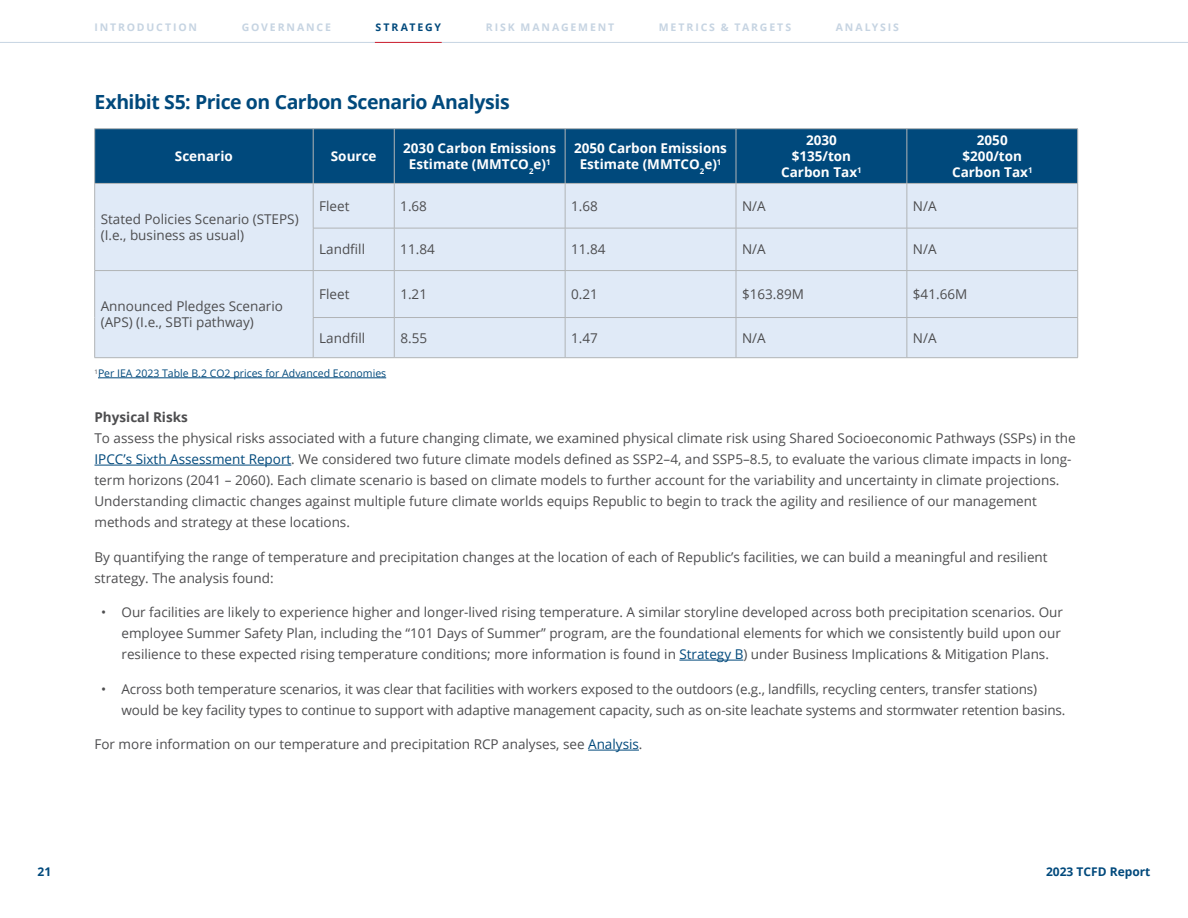
<style>
.page{position:relative;width:1188px;height:918px;background:#fff}
.page>*{position:absolute;margin:0;border:0;box-sizing:border-box;transform-origin:0 0}
.t1{font:700 19.5px "Open Sans";letter-spacing:-.025em;color:#00497c}
.t2{font:13.5px/21px "Open Sans";color:#4d4d4f}
.t3{font:700 13.5px/16.2px "Open Sans";color:#fff;text-align:center}
.t4{font:700 13.5px "Open Sans";color:#4d4d4f}
.t5{font:700 12px "Open Sans";color:#00497c}
.t6{font:700 10.5px "Open Sans";letter-spacing:.18em;color:#c6d4e2}
.t7{font:10.5px "Open Sans";color:#00497c}
.t8{font:700 10.5px "Open Sans";letter-spacing:.18em;color:#00497c}
.s1{color:#00497c}
</style>
<div class="page">
<hr style="left:94px;top:465px;width:197px;height:1px;background:#00497c">
<hr style="left:679px;top:660px;width:64px;height:1px;background:#00497c">
<hr style="left:588px;top:750px;width:51px;height:1px;background:#00497c">
<div style="left:95px;top:129px;width:982px;height:54px;background:#00497c"></div>
<div style="left:95px;top:184px;width:982px;height:173px;background:#e0eaf7"></div>
<hr style="left:94px;top:128px;width:219px;height:1px;background:#b1b4b6">
<hr style="left:94px;top:129px;width:1px;height:54px;background:#b1b4b6">
<hr style="left:313px;top:128px;width:81px;height:1px;background:#b1b4b6">
<hr style="left:313px;top:129px;width:1px;height:54px;background:#b1b4b6">
<hr style="left:394px;top:128px;width:171px;height:1px;background:#b1b4b6">
<hr style="left:394px;top:129px;width:1px;height:54px;background:#b1b4b6">
<hr style="left:565px;top:128px;width:171px;height:1px;background:#b1b4b6">
<hr style="left:565px;top:129px;width:1px;height:54px;background:#b1b4b6">
<hr style="left:736px;top:128px;width:171px;height:1px;background:#b1b4b6">
<hr style="left:736px;top:129px;width:1px;height:54px;background:#b1b4b6">
<hr style="left:907px;top:128px;width:171px;height:1px;background:#b1b4b6">
<hr style="left:907px;top:129px;width:1px;height:54px;background:#b1b4b6">
<hr style="left:1077px;top:129px;width:1px;height:54px;background:#b1b4b6">
<hr style="left:94px;top:183px;width:219px;height:1px;background:#b1b4b6">
<hr style="left:94px;top:184px;width:1px;height:44px;background:#b1b4b6">
<hr style="left:94px;top:228px;width:1px;height:42px;background:#b1b4b6">
<hr style="left:313px;top:183px;width:81px;height:1px;background:#b1b4b6">
<hr style="left:313px;top:184px;width:1px;height:44px;background:#b1b4b6">
<hr style="left:394px;top:183px;width:171px;height:1px;background:#b1b4b6">
<hr style="left:394px;top:184px;width:1px;height:44px;background:#b1b4b6">
<hr style="left:565px;top:183px;width:171px;height:1px;background:#b1b4b6">
<hr style="left:565px;top:184px;width:1px;height:44px;background:#b1b4b6">
<hr style="left:736px;top:183px;width:171px;height:1px;background:#b1b4b6">
<hr style="left:736px;top:184px;width:1px;height:44px;background:#b1b4b6">
<hr style="left:907px;top:183px;width:171px;height:1px;background:#b1b4b6">
<hr style="left:907px;top:184px;width:1px;height:44px;background:#b1b4b6">
<hr style="left:1077px;top:184px;width:1px;height:44px;background:#b1b4b6">
<hr style="left:313px;top:228px;width:81px;height:1px;background:#b1b4b6">
<hr style="left:313px;top:228px;width:1px;height:42px;background:#b1b4b6">
<hr style="left:394px;top:228px;width:171px;height:1px;background:#b1b4b6">
<hr style="left:394px;top:228px;width:1px;height:42px;background:#b1b4b6">
<hr style="left:565px;top:228px;width:171px;height:1px;background:#b1b4b6">
<hr style="left:565px;top:228px;width:1px;height:42px;background:#b1b4b6">
<hr style="left:736px;top:228px;width:171px;height:1px;background:#b1b4b6">
<hr style="left:736px;top:228px;width:1px;height:42px;background:#b1b4b6">
<hr style="left:907px;top:228px;width:171px;height:1px;background:#b1b4b6">
<hr style="left:907px;top:228px;width:1px;height:42px;background:#b1b4b6">
<hr style="left:1077px;top:228px;width:1px;height:42px;background:#b1b4b6">
<hr style="left:94px;top:270px;width:219px;height:1px;background:#b1b4b6">
<hr style="left:94px;top:271px;width:1px;height:47px;background:#b1b4b6">
<hr style="left:94px;top:318px;width:1px;height:40px;background:#b1b4b6">
<hr style="left:94px;top:357px;width:219px;height:1px;background:#b1b4b6">
<hr style="left:313px;top:270px;width:81px;height:1px;background:#b1b4b6">
<hr style="left:313px;top:271px;width:1px;height:46px;background:#b1b4b6">
<hr style="left:394px;top:270px;width:171px;height:1px;background:#b1b4b6">
<hr style="left:394px;top:271px;width:1px;height:46px;background:#b1b4b6">
<hr style="left:565px;top:270px;width:171px;height:1px;background:#b1b4b6">
<hr style="left:565px;top:271px;width:1px;height:46px;background:#b1b4b6">
<hr style="left:736px;top:270px;width:171px;height:1px;background:#b1b4b6">
<hr style="left:736px;top:271px;width:1px;height:46px;background:#b1b4b6">
<hr style="left:907px;top:270px;width:171px;height:1px;background:#b1b4b6">
<hr style="left:907px;top:271px;width:1px;height:46px;background:#b1b4b6">
<hr style="left:1077px;top:271px;width:1px;height:46px;background:#b1b4b6">
<hr style="left:313px;top:317px;width:81px;height:1px;background:#b1b4b6">
<hr style="left:313px;top:318px;width:1px;height:40px;background:#b1b4b6">
<hr style="left:394px;top:317px;width:171px;height:1px;background:#b1b4b6">
<hr style="left:394px;top:318px;width:1px;height:40px;background:#b1b4b6">
<hr style="left:565px;top:317px;width:171px;height:1px;background:#b1b4b6">
<hr style="left:565px;top:318px;width:1px;height:40px;background:#b1b4b6">
<hr style="left:736px;top:317px;width:171px;height:1px;background:#b1b4b6">
<hr style="left:736px;top:318px;width:1px;height:40px;background:#b1b4b6">
<hr style="left:907px;top:317px;width:171px;height:1px;background:#b1b4b6">
<hr style="left:907px;top:318px;width:1px;height:40px;background:#b1b4b6">
<hr style="left:1077px;top:318px;width:1px;height:40px;background:#b1b4b6">
<hr style="left:313px;top:357px;width:81px;height:1px;background:#b1b4b6">
<hr style="left:394px;top:357px;width:171px;height:1px;background:#b1b4b6">
<hr style="left:565px;top:357px;width:171px;height:1px;background:#b1b4b6">
<hr style="left:736px;top:357px;width:171px;height:1px;background:#b1b4b6">
<hr style="left:907px;top:357px;width:171px;height:1px;background:#b1b4b6">
<hr style="left:98px;top:378px;width:288px;height:1px;background:#00497c">
<hr style="left:0;top:42px;width:1188px;height:1px;background:#c6d4e2">
<hr style="left:375px;top:42px;width:67px;height:1px;background:#cf202f">
<p class="t6" style="left:94px;top:19px;width:104px">INTRODUCTION</p>
<p class="t6" style="left:242px;top:19px;width:91px">GOVERNANCE</p>
<p class="t8" style="left:376px;top:19px;width:67px">STRATEGY</p>
<p class="t6" style="left:486px;top:19px;width:130px">RISK MANAGEMENT</p>
<p class="t6" style="left:659px;top:19px;width:134px">METRICS &amp; TARGETS</p>
<p class="t6" style="left:836px;top:19px;width:65px">ANALYSIS</p>
<h1 class="t1" style="left:94px;top:89px;width:417px">Exhibit S5: Price on Carbon Scenario Analysis</h1>
<p class="t3" style="left:175px;top:148px;width:59px">Scenario</p>
<p class="t3" style="left:331px;top:148px;width:47px">Source</p>
<p class="t3" style="left:403px;top:140px;width:154px">2030 Carbon Emissions<br>Estimate (MMTCO<sub>2</sub>e)<sup>1</sup></p>
<p class="t3" style="left:574px;top:140px;width:154px">2050 Carbon Emissions<br>Estimate (MMTCO<sub>2</sub>e)<sup>1</sup></p>
<p class="t3" style="left:781px;top:132px;width:82px">2030 $135/ton<br>Carbon Tax<sup>1</sup></p>
<p class="t3" style="left:952px;top:132px;width:82px">2050 $200/ton<br>Carbon Tax<sup>1</sup></p>
<p class="t2" style="left:101px;top:211px;width:199px;line-height:16.2px">Stated Policies Scenario (STEPS) (I.e., business as usual)</p>
<p class="t2" style="left:319px;top:195px;width:32px">Fleet</p>
<p class="t2" style="left:400px;top:195px;width:28px">1.68</p>
<p class="t2" style="left:571px;top:195px;width:28px">1.68</p>
<p class="t2" style="left:742px;top:195px;width:25px">N/A</p>
<p class="t2" style="left:913px;top:195px;width:25px">N/A</p>
<p class="t2" style="left:319px;top:239px;width:47px">Landfill</p>
<p class="t2" style="left:400px;top:239px;width:36px">11.84</p>
<p class="t2" style="left:571px;top:239px;width:36px">11.84</p>
<p class="t2" style="left:742px;top:239px;width:25px">N/A</p>
<p class="t2" style="left:913px;top:239px;width:25px">N/A</p>
<p class="t2" style="left:319px;top:283px;width:32px">Fleet</p>
<p class="t2" style="left:400px;top:283px;width:28px">1.21</p>
<p class="t2" style="left:571px;top:283px;width:28px">0.21</p>
<p class="t2" style="left:742px;top:283px;width:64px">$163.89M</p>
<p class="t2" style="left:913px;top:283px;width:56px">$41.66M</p>
<p class="t2" style="left:319px;top:327px;width:47px">Landfill</p>
<p class="t2" style="left:400px;top:327px;width:28px">8.55</p>
<p class="t2" style="left:571px;top:327px;width:28px">1.47</p>
<p class="t2" style="left:742px;top:327px;width:25px">N/A</p>
<p class="t2" style="left:913px;top:327px;width:25px">N/A</p>
<p class="t7" style="left:94px;top:366px;width:293px"><sup>1</sup>Per IEA 2023 Table B.2 CO2 prices for Advanced Economies</p>
<p class="t2" style="left:101px;top:298px;width:184px;line-height:16.2px">Announced Pledges Scenario (APS) (I.e., SBTi pathway)</p>
<p class="t4" style="left:94px;top:408px;width:95px">Physical Risks</p>
<p class="t2" style="left:94px;top:427px;width:983px">To assess the physical risks associated with a future changing climate, we examined physical climate risk using Shared Socioeconomic Pathways (SSPs) in the <span class="s1">IPCC’s Sixth Assessment Report</span>. We considered two future climate models defined as SSP2–4, and SSP5–8.5, to evaluate the various climate impacts in long&shy;term horizons (2041 – 2060). Each climate scenario is based on climate models to further account for the variability and uncertainty in climate projections.<br>Understanding climactic changes against multiple future climate worlds equips Republic to begin to track the agility and resilience of our management methods and strategy at these locations.</p>
<p class="t2" style="left:94px;top:546px;width:955px">By quantifying the range of temperature and precipitation changes at the location of each of Republic’s facilities, we can build a meaningful and resilient strategy. The analysis found:</p>
<p class="t2" style="left:122px;top:601px;width:943px;text-indent:-20px">• Our facilities are likely to experience higher and longer-lived rising temperature. A similar storyline developed across both precipitation scenarios. Our employee Summer Safety Plan, including the “101 Days of Summer” program, are the foundational elements for which we consistently build upon our resilience to these expected rising temperature conditions; more information is found in <span class="s1">Strategy B</span>) under Business Implications &amp; Mitigation Plans.</p>
<p class="t2" style="left:122px;top:678px;width:945px;text-indent:-20px">• Across both temperature scenarios, it was clear that facilities with workers exposed to the outdoors (e.g., landfills, recycling centers, transfer stations) would be key facility types to continue to support with adaptive management capacity, such as on-site leachate systems and stormwater retention basins.</p>
<p class="t2" style="left:94px;top:733px;width:550px">For more information on our temperature and precipitation RCP analyses, see <span class="s1">Analysis</span>.</p>
<p class="t5" style="left:38px;top:863px;width:15px">21</p>
<p class="t5" style="left:1046px;top:863px;width:106px">2023 TCFD Report</p>
</div>
